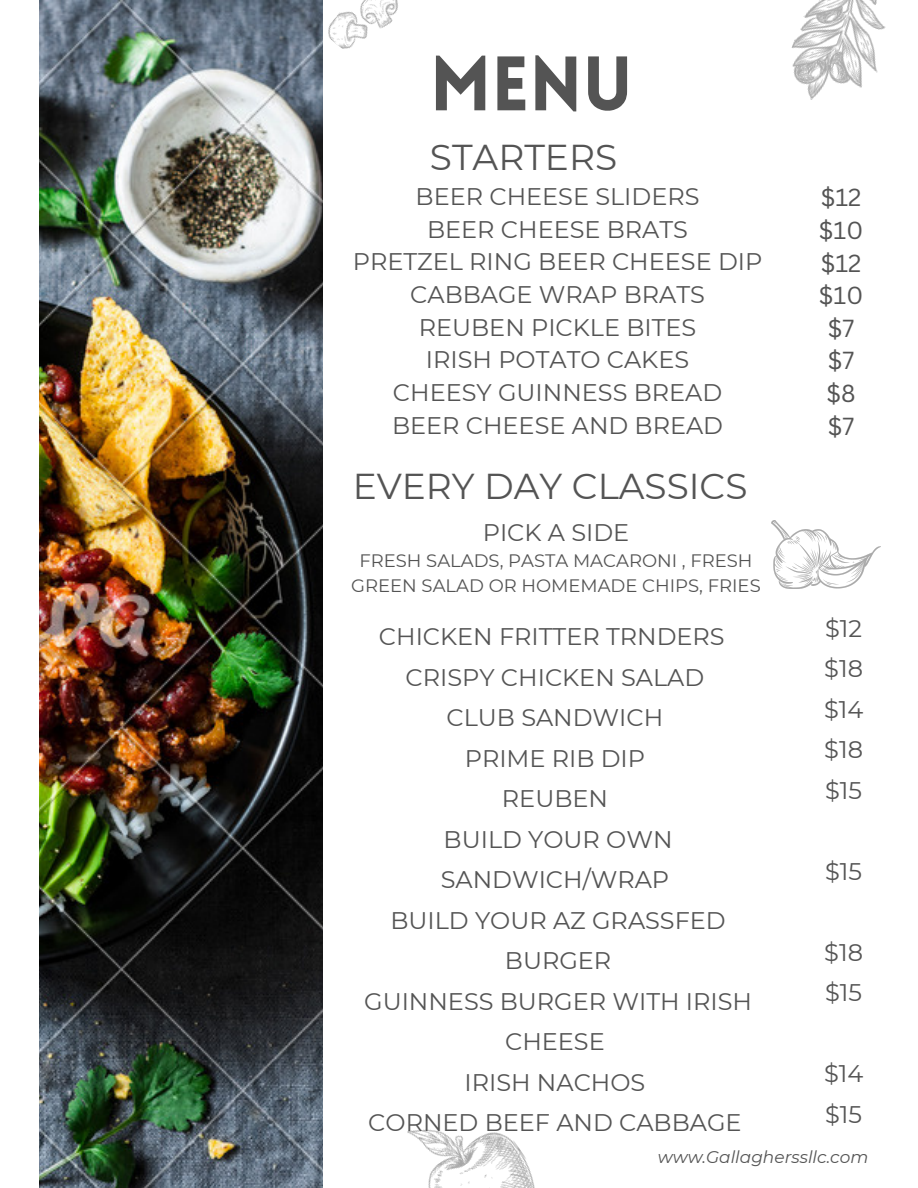
<style>
.page{position:relative;width:918px;height:1188px;background:#fff}
.page>*{position:absolute;margin:0;border:0;box-sizing:border-box;transform-origin:0 0}
.t1{font:900 75.3px "Lovelo";color:#545454}
.t2{font:36px "Montserrat";color:#545454}
.t3{font:24px/40.5px "Montserrat";color:#545454;text-align:center}
.t4{font:24px "Canva Sans";color:#545454}
.t5{font:18px/24.8px "Montserrat";color:#545454;text-align:center}
.t6{font:italic 16.95px "Montserrat";color:#545454}
</style>
<div class="page">
<img style="left:39px;top:0;width:284px;height:1188px">
<img style="left:771px;top:520px;width:110px;height:69px">
<img style="left:791px;top:0;width:95px;height:100px">
<img style="left:328px;top:0;width:70px;height:49px">
<img style="left:407px;top:1129px;width:128px;height:59px">
<p class="t1" style="left:430px;top:54px;width:205px">MENU</p>
<p class="t2" style="left:430px;top:135px;width:189px">STARTERS</p>
<p class="t3" style="left:416px;top:176px;width:285px">BEER CHEESE SLIDERS</p>
<p class="t3" style="left:427px;top:209px;width:262px">BEER CHEESE BRATS</p>
<p class="t3" style="left:353px;top:242px;width:411px">PRETZEL RING BEER CHEESE DIP</p>
<p class="t3" style="left:410px;top:274px;width:296px">CABBAGE WRAP BRATS</p>
<p class="t3" style="left:419px;top:307px;width:279px">REUBEN PICKLE BITES</p>
<p class="t3" style="left:426px;top:340px;width:265px">IRISH POTATO CAKES</p>
<p class="t3" style="left:393px;top:372px;width:331px">CHEESY GUINNESS BREAD</p>
<p class="t3" style="left:392px;top:405px;width:333px">BEER CHEESE AND BREAD</p>
<p class="t2" style="left:353px;top:464px;width:396px">EVERY DAY CLASSICS</p>
<p class="t3" style="left:483px;top:513px;width:148px">PICK A SIDE</p>
<p class="t5" style="left:351px;top:548px;width:411px">FRESH SALADS, PASTA MACARONI , FRESH<br>GREEN SALAD OR HOMEMADE CHIPS, FRIES</p>
<p class="t3" style="left:379px;top:617px;width:347px">CHICKEN FRITTER TRNDERS</p>
<p class="t3" style="left:406px;top:657px;width:300px">CRISPY CHICKEN SALAD</p>
<p class="t3" style="left:447px;top:698px;width:218px">CLUB SANDWICH</p>
<p class="t3" style="left:465px;top:738px;width:182px">PRIME RIB DIP</p>
<p class="t3" style="left:502px;top:779px;width:108px">REUBEN</p>
<p class="t3" style="left:441px;top:819px;width:233px;text-align:left">BUILD YOUR OWN<br>SANDWICH/WRAP</p>
<p class="t3" style="left:390px;top:900px;width:337px">BUILD YOUR AZ GRASSFED<br>BURGER</p>
<p class="t3" style="left:364px;top:981px;width:389px">GUINNESS BURGER WITH IRISH<br>CHEESE</p>
<p class="t3" style="left:465px;top:1062px;width:182px">IRISH NACHOS</p>
<p class="t3" style="left:368px;top:1103px;width:375px">CORNED BEEF AND CABBAGE</p>
<p class="t4" style="left:821px;top:181px;width:42px">$12</p>
<p class="t4" style="left:819px;top:213px;width:46px">$10</p>
<p class="t4" style="left:821px;top:246px;width:42px">$12</p>
<p class="t4" style="left:819px;top:279px;width:46px">$10</p>
<p class="t4" style="left:828px;top:311px;width:28px">$7</p>
<p class="t4" style="left:828px;top:344px;width:28px">$7</p>
<p class="t4" style="left:826px;top:376px;width:31px">$8</p>
<p class="t4" style="left:828px;top:409px;width:28px">$7</p>
<p class="t3" style="left:825px;top:608px;width:39px">$12</p>
<p class="t3" style="left:824px;top:648px;width:40px">$18</p>
<p class="t3" style="left:824px;top:689px;width:41px">$14</p>
<p class="t3" style="left:824px;top:729px;width:40px">$18</p>
<p class="t3" style="left:825px;top:770px;width:39px">$15</p>
<p class="t3" style="left:825px;top:851px;width:39px">$15</p>
<p class="t3" style="left:824px;top:932px;width:40px">$18</p>
<p class="t3" style="left:825px;top:972px;width:39px">$15</p>
<p class="t3" style="left:824px;top:1053px;width:41px">$14</p>
<p class="t3" style="left:825px;top:1094px;width:39px">$15</p>
<p class="t6" style="left:658px;top:1146px;width:212px">www.Gallagherssllc.com</p>
</div>
